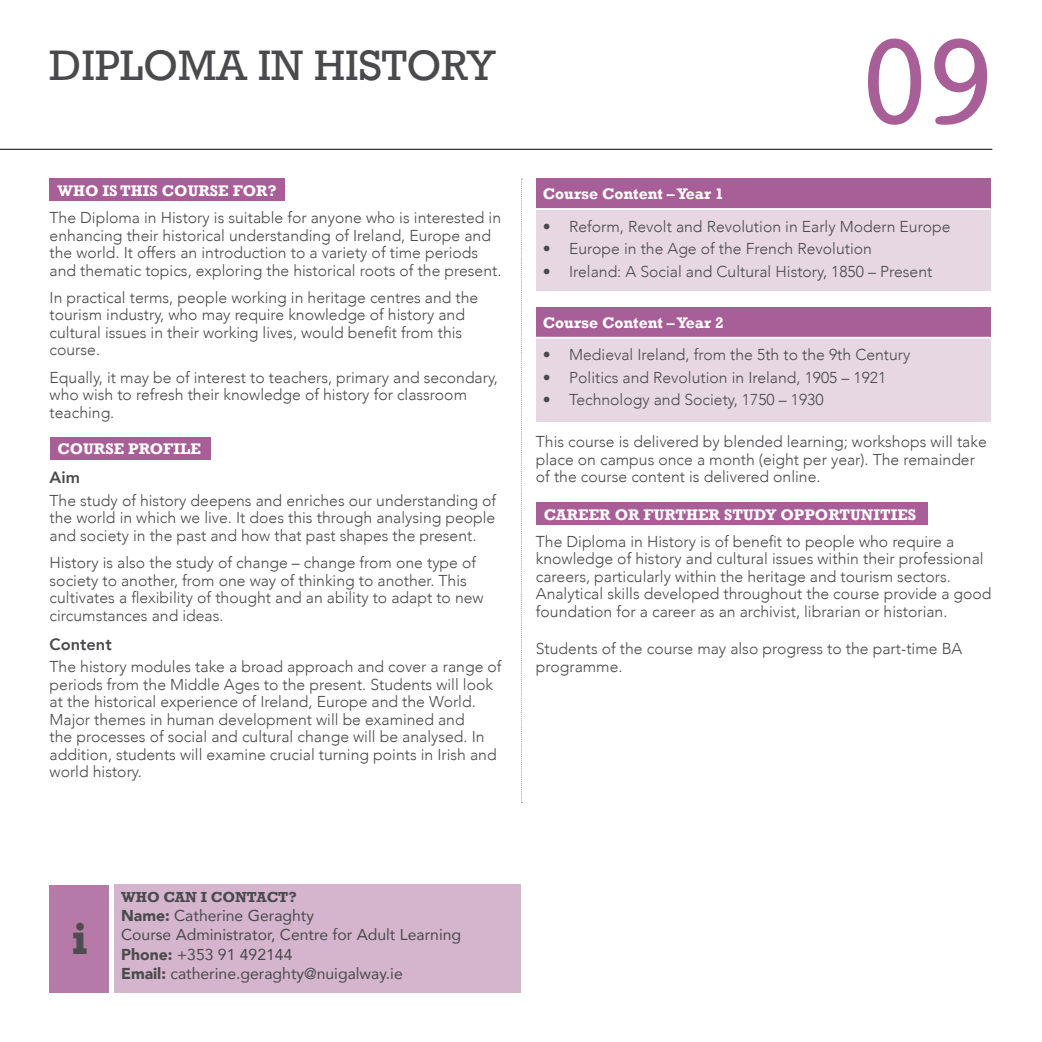
<style>
.page{position:relative;width:1042px;height:1042px;background:#fff}
.page>*{position:absolute;margin:0;border:0;box-sizing:border-box;transform-origin:0 0}
.t1{font:133px "Courier";color:#a85e96}
.t2{font:700 45.5px "Rockwell";color:#4d4d4f}
.t3{font:43.75px "Rockwell";color:#4a4a4d}
.t4{font:800 16.45px "Avenir";color:#4a4a4d}
.t5{font:300 15.75px/17.5px "Avenir";color:#4a4a4d}
.t6{font:15.75px/19.2px "Avenir";color:#4a4a4d}
.t7{font:700 15.75px "Rockwell";color:#fff}
.t8{font:700 14.88px "Rockwell";color:#4a4a4d}
.s1{font-weight:900}
</style>
<div class="page">
<hr style="left:0;top:149px;width:992px;height:1px;background:#000">
<div style="left:536px;top:502px;width:392px;height:23px;background:#a85e96"></div>
<div style="left:50px;top:178px;width:235px;height:22px;background:#a85e96"></div>
<div style="left:50px;top:437px;width:160px;height:23px;background:#a85e96"></div>
<div style="left:536px;top:179px;width:454px;height:30px;background:#a85e96"></div>
<div style="left:536px;top:209px;width:454px;height:81px;background:#e7d7e3"></div>
<hr style="left:536px;top:208px;width:454px;height:2px;background:#fff">
<div style="left:536px;top:307px;width:454px;height:31px;background:#a85e96"></div>
<div style="left:536px;top:338px;width:454px;height:84px;background:#e7d7e3"></div>
<hr style="left:536px;top:337px;width:454px;height:1px;background:#fff">
<svg style="left:521px;top:179px;width:1px;height:624px"></svg>
<div style="left:114px;top:884px;width:406px;height:109px;background:#d4b5cd"></div>
<div style="left:50px;top:884px;width:59px;height:108px;background:#b57aa7"></div>
<h3 class="t3" style="left:50px;top:40px;width:447px">DIPLOMA IN HISTORY</h3>
<p class="t7" style="left:57px;top:181px;width:221px">WHO IS THIS COURSE FOR?</p>
<p class="t5" style="left:50px;top:209px;width:453px">The Diploma in History is suitable for anyone who is interested in enhancing their historical understanding of Ireland, Europe and the world. It offers an introduction to a variety of time periods and thematic topics, exploring the historical roots of the present.</p>
<p class="t5" style="left:50px;top:289px;width:430px">In practical terms, people working in heritage centres and the tourism industry, who may require knowledge of history and cultural issues in their working lives, would benefit from this course.</p>
<p class="t5" style="left:50px;top:369px;width:450px">Equally, it may be of interest to teachers, primary and secondary, who wish to refresh their knowledge of history for classroom teaching.</p>
<p class="t7" style="left:57px;top:439px;width:145px">COURSE PROFILE</p>
<p class="t4" style="left:50px;top:465px;width:32px">Aim</p>
<p class="t5" style="left:50px;top:492px;width:448px;text-align:justify">The study of history deepens and enriches our understanding of the world in which we live. It does this through analysing people and society in the past and how that past shapes the present.</p>
<p class="t5" style="left:50px;top:554px;width:435px">History is also the study of change – change from one type of society to another, from one way of thinking to another. This cultivates a flexibility of thought and an ability to adapt to new circumstances and ideas.</p>
<p class="t4" style="left:50px;top:631px;width:64px">Content</p>
<p class="t5" style="left:50px;top:658px;width:453px">The history modules take a broad approach and cover a range of periods from the Middle Ages to the present. Students will look at the historical experience of Ireland, Europe and the World.<br>Major themes in human development will be examined and<br>the processes of social and cultural change will be analysed. In addition, students will examine crucial turning points in Irish and world history.</p>
<h1 class="t1" style="left:854px;top:-22px;width:148px">09</h1>
<p class="t7" style="left:543px;top:184px;width:182px">Course Content – Year 1</p>
<p class="t5" style="left:543px;top:218px;width:409px">• Reform, Revolt and Revolution in Early Modern Europe</p>
<p class="t5" style="left:543px;top:240px;width:330px">• Europe in the Age of the French Revolution</p>
<p class="t5" style="left:543px;top:262px;width:391px">• Ireland: A Social and Cultural History, 1850 – Present</p>
<p class="t7" style="left:543px;top:313px;width:182px">Course Content – Year 2</p>
<p class="t5" style="left:543px;top:346px;width:369px">• Medieval Ireland, from the 5th to the 9th Century</p>
<p class="t5" style="left:543px;top:369px;width:345px">• Politics and Revolution in Ireland, 1905 – 1921</p>
<p class="t5" style="left:543px;top:391px;width:282px">• Technology and Society, 1750 – 1930</p>
<p class="t5" style="left:536px;top:433px;width:452px">This course is delivered by blended learning; workshops will take place on campus once a month (eight per year). The remainder of the course content is delivered online.</p>
<p class="t7" style="left:544px;top:505px;width:374px">CAREER OR FURTHER STUDY OPPORTUNITIES</p>
<p class="t5" style="left:536px;top:533px;width:457px">The Diploma in History is of benefit to people who require a knowledge of history and cultural issues within their professional careers, particularly within the heritage and tourism sectors.<br>Analytical skills developed throughout the course provide a good foundation for a career as an archivist, librarian or historian.</p>
<p class="t5" style="left:536px;top:640px;width:428px">Students of the course may also progress to the part-time BA programme.</p>
<h2 class="t2" style="left:71px;top:911px;width:18px">i</h2>
<p class="t8" style="left:121px;top:888px;width:177px">WHO CAN I CONTACT?</p>
<p class="t6" style="left:121px;top:905px;width:341px"><span class="s1">Name:</span> Catherine Geraghty<br>Course Administrator, Centre for Adult Learning <span class="s1">Phone:</span> +353 91 492144<br><span class="s1">Email:</span> catherine.geraghty@nuigalway.ie</p>
</div>
